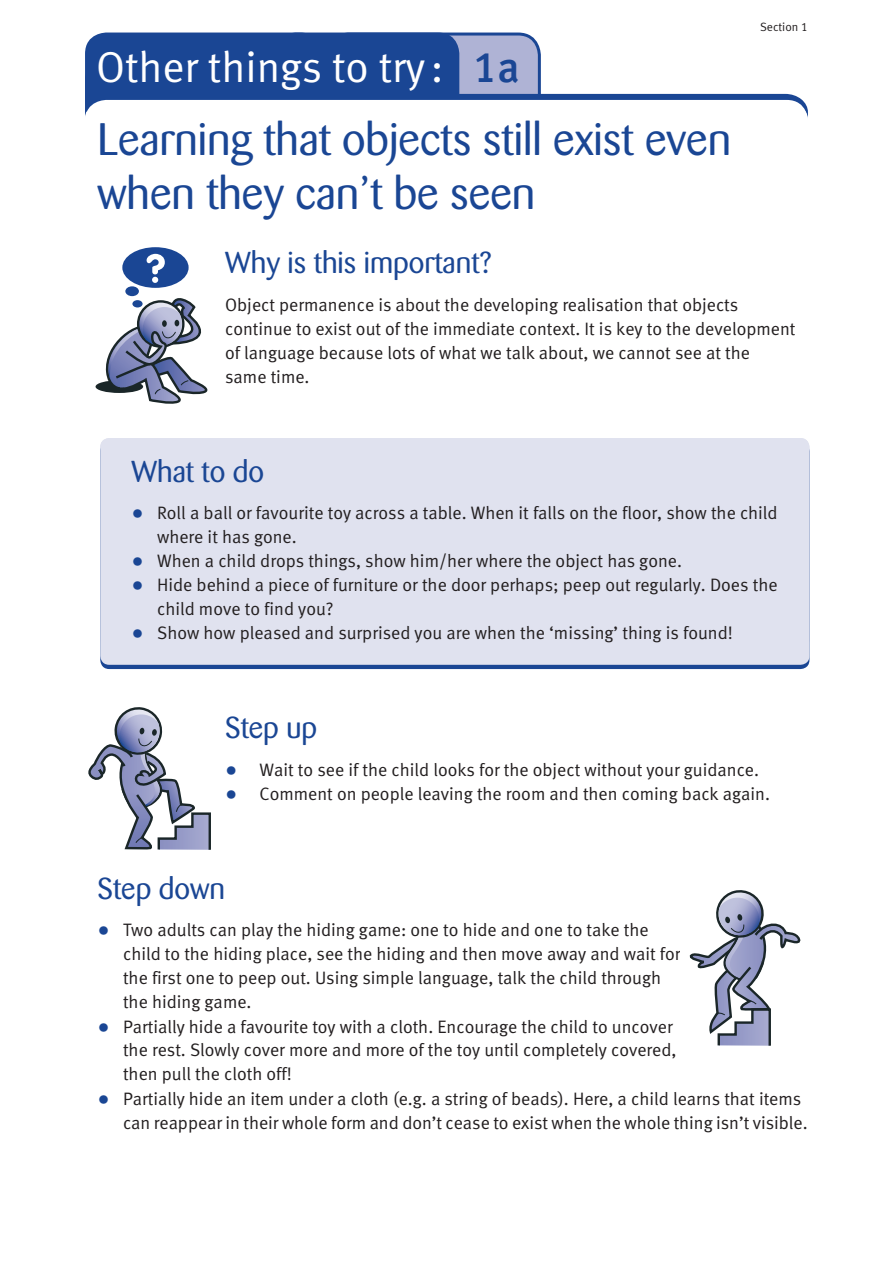
<style>
.page{position:relative;width:893px;height:1263px;background:#fff}
.page>*{position:absolute;margin:0;border:0;box-sizing:border-box;transform-origin:0 0}
.t1{font:45px/54px "Barmeno";color:#1a4694}
.t2{font:43.2px "Meta Normal LF";color:#fff}
.t3{font:30px "Barmeno";color:#1a4694}
.t4{font:18px/24px "Meta Normal LF";color:#231f20}
.t5{font:12px "Meta Normal LF";color:#231f20}
.s1{font-family:"Meta Medium LF";color:#1a4694}
.s2{font-size:24px;color:#1a4694}
</style>
<div class="page">
<div style="left:327px;top:34px;width:212px;height:88px;background:#afb3d5;border-radius:21px"></div>
<div style="left:326px;top:33px;width:215px;height:90px;border:3px solid #1a4694;border-radius:21px"></div>
<div style="left:85px;top:33px;width:236px;height:90px;background:#1a4694;border-radius:21px"></div>
<div style="left:275px;top:33px;width:184px;height:90px;background:#1a4694;border-radius:21px"></div>
<svg style="left:85px;top:61px;width:723px;height:56px"></svg>
<div style="left:85px;top:100px;width:723px;height:159px;background:#fff;border-radius:21px"></div>
<div style="left:96px;top:380px;width:47px;height:13px;background:#1a2628;border-radius:50%"></div>
<div style="left:122px;top:247px;width:67px;height:41px;background:#1a4694;border-radius:50%"></div>
<div style="left:125px;top:286px;width:14px;height:10px;background:#1a4694;border-radius:50%"></div>
<svg style="left:147px;top:254px;width:18px;height:29px"></svg>
<svg style="left:103px;top:298px;width:105px;height:106px"></svg>
<svg style="left:88px;top:707px;width:123px;height:143px"></svg>
<div style="left:100px;top:438px;width:709px;height:227px;background:#e0e2ef;border-radius:9px"></div>
<svg style="left:689px;top:890px;width:112px;height:156px"></svg>
<p class="t5" style="left:760px;top:20px;width:49px">Section 1</p>
<h2 class="t2" style="left:96px;top:42px;width:425px">Other things to try : <span class="s1">1a</span></h2>
<h1 class="t1" style="left:98px;top:113px;width:635px">Learning that objects still exist even when they can’t be seen</h1>
<h3 class="t3" style="left:225px;top:246px;width:268px">Why is this important?</h3>
<p class="t4" style="left:225px;top:292px;width:572px">Object permanence is about the developing realisation that objects continue to exist out of the immediate context. It is key to the development of language because lots of what we talk about, we cannot see at the same time.</p>
<h3 class="t3" style="left:132px;top:454px;width:134px">What to do</h3>
<p class="t4" style="left:157px;top:501px;width:622px;text-indent:-26px"><span class="s2">•</span> Roll a ball or favourite toy across a table. When it falls on the floor, show the child where it has gone.</p>
<p class="t4" style="left:132px;top:549px;width:552px"><span class="s2">•</span> When a child drops things, show him/her where the object has gone.</p>
<p class="t4" style="left:157px;top:573px;width:622px;text-indent:-26px"><span class="s2">•</span> Hide behind a piece of furniture or the door perhaps; peep out regularly. Does the child move to find you?</p>
<p class="t4" style="left:132px;top:621px;width:603px"><span class="s2">•</span> Show how pleased and surprised you are when the ‘missing’ thing is found!</p>
<h3 class="t3" style="left:225px;top:711px;width:93px">Step up</h3>
<p class="t4" style="left:225px;top:757px;width:535px"><span class="s2">•</span> Wait to see if the child looks for the object without your guidance.</p>
<p class="t4" style="left:225px;top:781px;width:546px"><span class="s2">•</span> Comment on people leaving the room and then coming back again.</p>
<h3 class="t3" style="left:98px;top:871px;width:129px">Step down</h3>
<p class="t4" style="left:123px;top:918px;width:559px;text-indent:-26px"><span class="s2">•</span> Two adults can play the hiding game: one to hide and one to take the child to the hiding place, see the hiding and then move away and wait for the first one to peep out. Using simple language, talk the child through the hiding game.</p>
<p class="t4" style="left:123px;top:1014px;width:555px;text-indent:-26px"><span class="s2">•</span> Partially hide a favourite toy with a cloth. Encourage the child to uncover the rest. Slowly cover more and more of the toy until completely covered, then pull the cloth off!</p>
<p class="t4" style="left:123px;top:1086px;width:686px;text-indent:-26px"><span class="s2">•</span> Partially hide an item under a cloth (e.g. a string of beads). Here, a child learns that items can reappear in their whole form and don’t cease to exist when the whole thing isn’t visible.</p>
</div>
